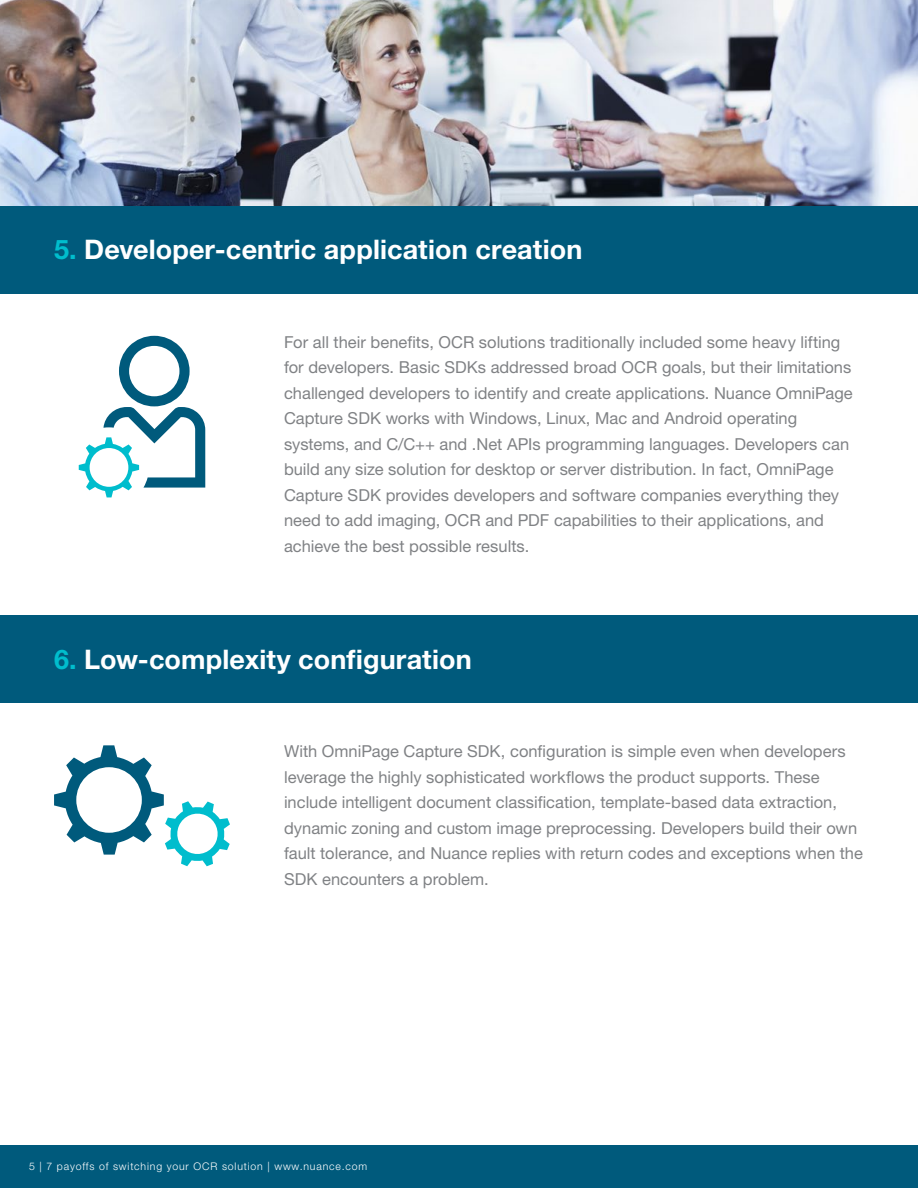
<style>
.page{position:relative;width:918px;height:1188px;background:#fff}
.page>*{position:absolute;margin:0;border:0;box-sizing:border-box;transform-origin:0 0}
.t1{font:700 27px "Helvetica Neue LT Std";letter-spacing:.005em;color:#fff}
.t2{font:16.5px/25.5px "Helvetica Neue LT Std";color:#808285}
.t3{font:300 10.5px "Helvetica Neue LT Std";letter-spacing:.08em;color:#fff}
.s1{color:#00bdcd}
</style>
<div class="page">
<div style="left:0;top:1145px;width:918px;height:43px;background:#005a7c"></div>
<img style="left:0;top:0;width:918px;height:206px">
<div style="left:0;top:206px;width:918px;height:87px;background:#005a7c"></div>
<div style="left:0;top:615px;width:918px;height:88px;background:#005a7c"></div>
<svg style="left:79px;top:336px;width:126px;height:161px"></svg>
<svg style="left:54px;top:745px;width:176px;height:121px"></svg>
<h1 class="t1" style="left:54px;top:233px;width:530px"><span class="s1">5.</span> Developer-centric application creation</h1>
<p class="t2" style="left:284px;top:329px;width:570px">For all their benefits, OCR solutions traditionally included some heavy lifting for developers. Basic SDKs addressed broad OCR goals, but their limitations challenged developers to identify and create applications. Nuance OmniPage Capture SDK works with Windows, Linux, Mac and Android operating systems, and C/C++ and .Net APIs programming languages. Developers can build any size solution for desktop or server distribution. In fact, OmniPage Capture SDK provides developers and software companies everything they need to add imaging, OCR and PDF capabilities to their applications, and achieve the best possible results.</p>
<h1 class="t1" style="left:54px;top:642px;width:419px"><span class="s1">6.</span> Low-complexity configuration</h1>
<p class="t2" style="left:284px;top:738px;width:580px">With OmniPage Capture SDK, configuration is simple even when developers leverage the highly sophisticated workflows the product supports. These include intelligent document classification, template-based data extraction, dynamic zoning and custom image preprocessing. Developers build their own fault tolerance, and Nuance replies with return codes and exceptions when the SDK encounters a problem.</p>
<p class="t3" style="left:29px;top:1159px;width:340px">5 | 7 payoffs of switching your OCR solution | www.nuance.com</p>
</div>
